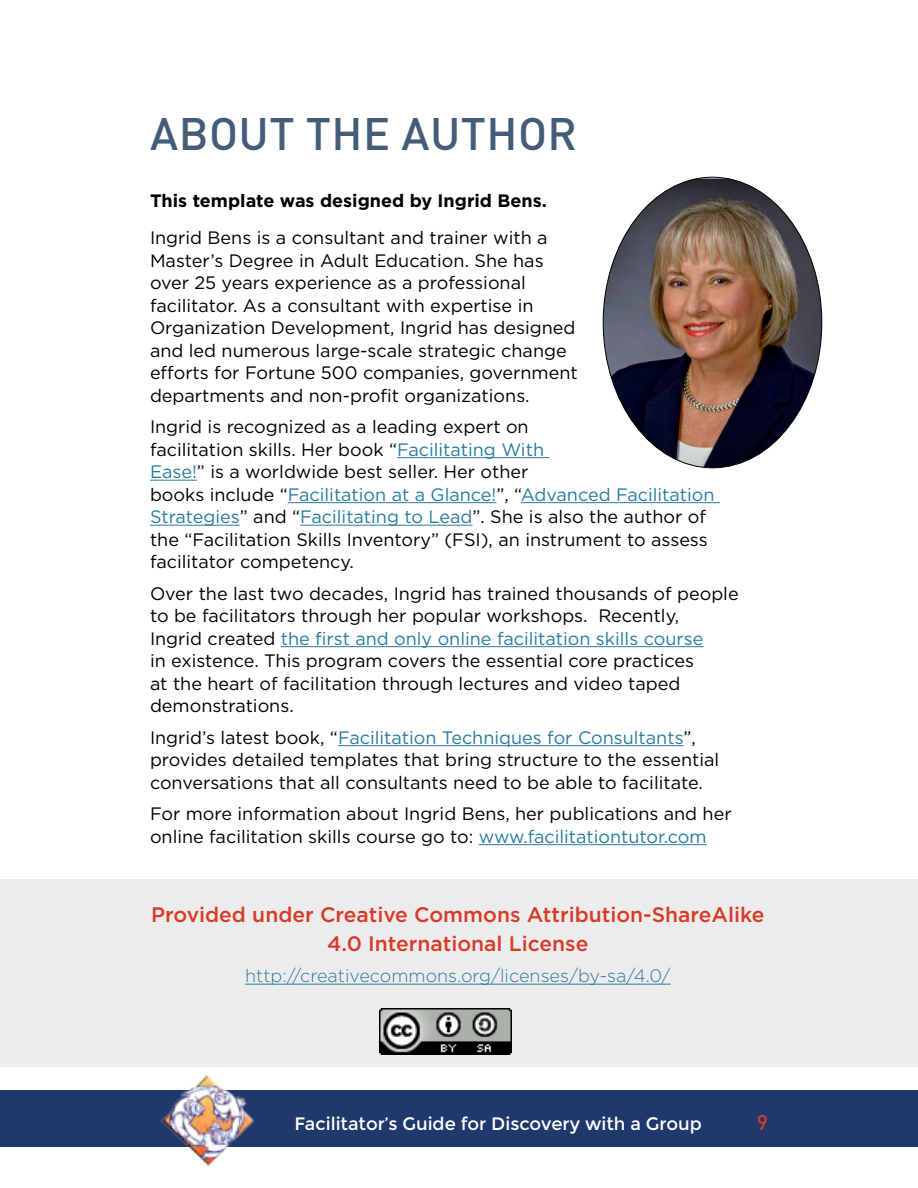
<style>
.page{position:relative;width:918px;height:1188px;background:#fff}
.page>*{position:absolute;margin:0;border:0;box-sizing:border-box;transform-origin:0 0}
.t1{font:500 45px "DIN Pro";letter-spacing:.01em;color:#445c78}
.t2{font:500 21px/28.5px "Gotham";color:#d73b27;text-align:center}
.t3{font:500 21px "DIN";color:#d73b27}
.t4{font:18px/22.5px "Gotham";color:#000}
.t5{font:300 18px "Gotham";color:#287ba0}
.t6{font:18px "Montserrat";color:#fff}
.t7{font:700 18px "Gotham";color:#000}
.s1{color:#287ba0}
</style>
<div class="page">
<div style="left:0;top:1090px;width:918px;height:58px;background:#20396d"></div>
<img style="left:160px;top:1076px;width:94px;height:90px">
<div style="left:0;top:879px;width:918px;height:187px;background:#edecec"></div>
<hr style="left:245px;top:984px;width:426px;height:1px;background:#287ba0">
<img style="left:380px;top:1008px;width:132px;height:46px">
<hr style="left:397px;top:457px;width:152px;height:1px;background:#287ba0">
<hr style="left:150px;top:480px;width:47px;height:1px;background:#287ba0">
<hr style="left:288px;top:502px;width:208px;height:1px;background:#287ba0">
<hr style="left:521px;top:502px;width:199px;height:1px;background:#287ba0">
<hr style="left:150px;top:525px;width:90px;height:1px;background:#287ba0">
<hr style="left:300px;top:525px;width:172px;height:1px;background:#287ba0">
<hr style="left:281px;top:646px;width:422px;height:1px;background:#287ba0">
<hr style="left:338px;top:745px;width:346px;height:1px;background:#287ba0">
<hr style="left:479px;top:844px;width:228px;height:1px;background:#287ba0">
<img style="left:603px;top:178px;width:219px;height:290px">
<h1 class="t1" style="left:150px;top:103px;width:428px">ABOUT THE AUTHOR</h1>
<p class="t7" style="left:150px;top:190px;width:398px">This template was designed by Ingrid Bens.</p>
<p class="t4" style="left:150px;top:226px;width:429px">Ingrid Bens is a consultant and trainer with a Master’s Degree in Adult Education. She has over 25 years experience as a professional facilitator. As a consultant with expertise in Organization Development, Ingrid has designed and led numerous large-scale strategic change efforts for Fortune 500 companies, government departments and non-profit organizations.</p>
<p class="t4" style="left:150px;top:415px;width:566px">Ingrid is recognized as a leading expert on<br>facilitation skills. Her book “<span class="s1">Facilitating With<br>Ease!</span>” is a worldwide best seller. Her other<br>books include “<span class="s1">Facilitation at a Glance!</span>”, “<span class="s1">Advanced Facilitation Strategies</span>” and “<span class="s1">Facilitating to Lead</span>”. She is also the author of the “Facilitation Skills Inventory” (FSI), an instrument to assess facilitator competency.</p>
<p class="t4" style="left:150px;top:582px;width:590px">Over the last two decades, Ingrid has trained thousands of people to be facilitators through her popular workshops. Recently,<br>Ingrid created <span class="s1">the first and only online facilitation skills course<br></span>in existence. This program covers the essential core practices<br>at the heart of facilitation through lectures and video taped demonstrations.</p>
<p class="t4" style="left:150px;top:726px;width:571px">Ingrid’s latest book, “<span class="s1">Facilitation Techniques for Consultants</span>”, provides detailed templates that bring structure to the essential conversations that all consultants need to be able to facilitate.</p>
<p class="t4" style="left:150px;top:802px;width:583px">For more information about Ingrid Bens, her publications and her online facilitation skills course go to: <span class="s1">www.facilitationtutor.com</span></p>
<p class="t2" style="left:151px;top:900px;width:615px">Provided under Creative Commons Attribution-ShareAlike<br>4.0 International License</p>
<p class="t5" style="left:245px;top:965px;width:427px">http://creativecommons.org/licenses/by-sa/4.0/</p>
<p class="t6" style="left:294px;top:1113px;width:409px">Facilitator’s Guide for Discovery with a Group</p>
<p class="t3" style="left:757px;top:1109px;width:13px">9</p>
</div>
